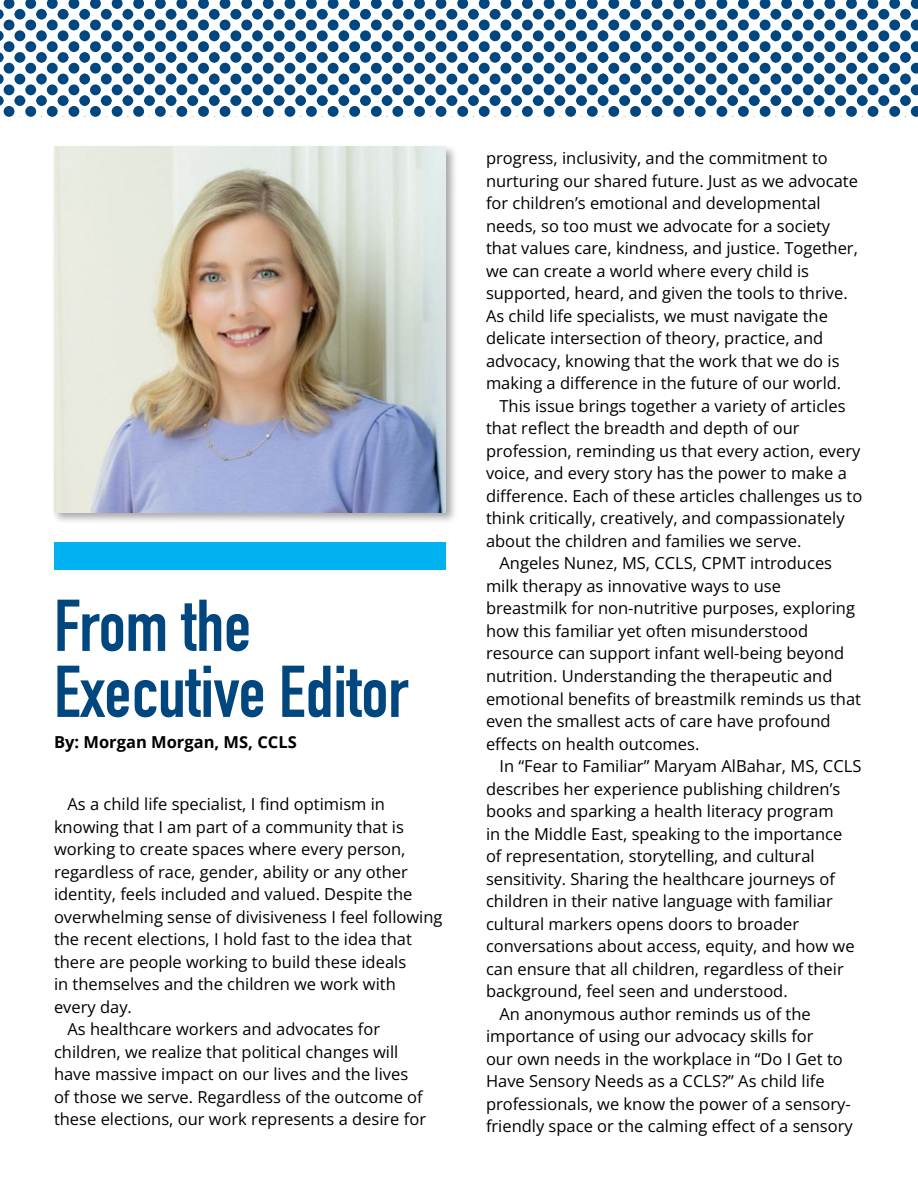
<style>
.page{position:relative;width:918px;height:1188px;background:#fff}
.page>*{position:absolute;margin:0;border:0;box-sizing:border-box;transform-origin:0 0}
.t1{font:700 72px/66px "DIN Condensed";color:#00467f}
.t2{font:16.5px/22.5px "Open Sans";color:#000}
.t3{font:700 16.5px "Open Sans";color:#000}
</style>
<div class="page">
<svg style="left:0;top:0;width:918px;height:117px"></svg>
<div style="left:54px;top:542px;width:392px;height:28px;background:#00b2ef"></div>
<div style="left:51px;top:144px;width:407px;height:381px;background:#000;opacity:.35"></div>
<img style="left:54px;top:147px;width:392px;height:365px">
<h1 class="t1" style="left:54px;top:592px;width:356px">From the<br>Executive Editor</h1>
<p class="t3" style="left:54px;top:731px;width:244px">By: Morgan Morgan, MS, CCLS</p>
<p class="t2" style="left:68px;top:792px;width:319px">As a child life specialist, I find optimism in</p>
<p class="t2" style="left:54px;top:815px;width:351px">knowing that I am part of a community that is</p>
<p class="t2" style="left:54px;top:837px;width:353px">working to create spaces where every person,</p>
<p class="t2" style="left:54px;top:860px;width:355px">regardless of race, gender, ability or any other</p>
<p class="t2" style="left:54px;top:882px;width:360px">identity, feels included and valued. Despite the</p>
<p class="t2" style="left:54px;top:905px;width:390px">overwhelming sense of divisiveness I feel following</p>
<p class="t2" style="left:54px;top:927px;width:360px">the recent elections, I hold fast to the idea that</p>
<p class="t2" style="left:54px;top:950px;width:354px">there are people working to build these ideals</p>
<p class="t2" style="left:54px;top:972px;width:343px">in themselves and the children we work with</p>
<p class="t2" style="left:54px;top:995px;width:79px">every day.</p>
<p class="t2" style="left:68px;top:1017px;width:314px">As healthcare workers and advocates for</p>
<p class="t2" style="left:54px;top:1040px;width:346px">children, we realize that political changes will</p>
<p class="t2" style="left:54px;top:1062px;width:356px">have massive impact on our lives and the lives</p>
<p class="t2" style="left:54px;top:1085px;width:370px">of those we serve. Regardless of the outcome of</p>
<p class="t2" style="left:54px;top:1107px;width:374px">these elections, our work represents a desire for</p>
<p class="t2" style="left:486px;top:147px;width:374px">progress, inclusivity, and the commitment to nurturing our shared future. Just as we advocate for children’s emotional and developmental needs, so too must we advocate for a society that values care, kindness, and justice. Together, we can create a world where every child is supported, heard, and given the tools to thrive.<br>As child life specialists, we must navigate the delicate intersection of theory, practice, and advocacy, knowing that the work that we do is making a difference in the future of our world.</p>
<p class="t2" style="left:500px;top:394px;width:348px">This issue brings together a variety of articles</p>
<p class="t2" style="left:486px;top:417px;width:315px">that reflect the breadth and depth of our</p>
<p class="t2" style="left:486px;top:439px;width:376px">profession, reminding us that every action, every</p>
<p class="t2" style="left:486px;top:462px;width:362px">voice, and every story has the power to make a</p>
<p class="t2" style="left:486px;top:484px;width:378px">difference. Each of these articles challenges us to</p>
<p class="t2" style="left:486px;top:507px;width:360px">think critically, creatively, and compassionately</p>
<p class="t2" style="left:486px;top:529px;width:317px">about the children and families we serve.</p>
<p class="t2" style="left:500px;top:552px;width:334px">Angeles Nunez, MS, CCLS, CPMT introduces</p>
<p class="t2" style="left:486px;top:574px;width:297px">milk therapy as innovative ways to use</p>
<p class="t2" style="left:486px;top:597px;width:371px">breastmilk for non-nutritive purposes, exploring</p>
<p class="t2" style="left:486px;top:619px;width:324px">how this familiar yet often misunderstood</p>
<p class="t2" style="left:486px;top:642px;width:360px">resource can support infant well-being beyond</p>
<p class="t2" style="left:486px;top:664px;width:348px">nutrition. Understanding the therapeutic and</p>
<p class="t2" style="left:486px;top:687px;width:377px">emotional benefits of breastmilk reminds us that</p>
<p class="t2" style="left:486px;top:709px;width:346px">even the smallest acts of care have profound</p>
<p class="t2" style="left:486px;top:732px;width:215px">effects on health outcomes.</p>
<p class="t2" style="left:500px;top:754px;width:363px">In “Fear to Familiar” Maryam AlBahar, MS, CCLS</p>
<p class="t2" style="left:486px;top:777px;width:356px">describes her experience publishing children’s</p>
<p class="t2" style="left:486px;top:799px;width:349px">books and sparking a health literacy program</p>
<p class="t2" style="left:486px;top:822px;width:358px">in the Middle East, speaking to the importance</p>
<p class="t2" style="left:486px;top:844px;width:330px">of representation, storytelling, and cultural</p>
<p class="t2" style="left:486px;top:867px;width:350px">sensitivity. Sharing the healthcare journeys of</p>
<p class="t2" style="left:486px;top:889px;width:348px">children in their native language with familiar</p>
<p class="t2" style="left:486px;top:912px;width:315px">cultural markers opens doors to broader</p>
<p class="t2" style="left:486px;top:934px;width:370px">conversations about access, equity, and how we</p>
<p class="t2" style="left:486px;top:957px;width:359px">can ensure that all children, regardless of their</p>
<p class="t2" style="left:486px;top:979px;width:303px">background, feel seen and understood.</p>
<p class="t2" style="left:500px;top:1002px;width:313px">An anonymous author reminds us of the</p>
<p class="t2" style="left:486px;top:1024px;width:329px">importance of using our advocacy skills for</p>
<p class="t2" style="left:486px;top:1047px;width:358px">our own needs in the workplace in “Do I Get to</p>
<p class="t2" style="left:486px;top:1069px;width:340px">Have Sensory Needs as a CCLS?” As child life</p>
<p class="t2" style="left:486px;top:1092px;width:366px">professionals, we know the power of a sensory-</p>
<p class="t2" style="left:486px;top:1114px;width:368px">friendly space or the calming effect of a sensory</p>
</div>
